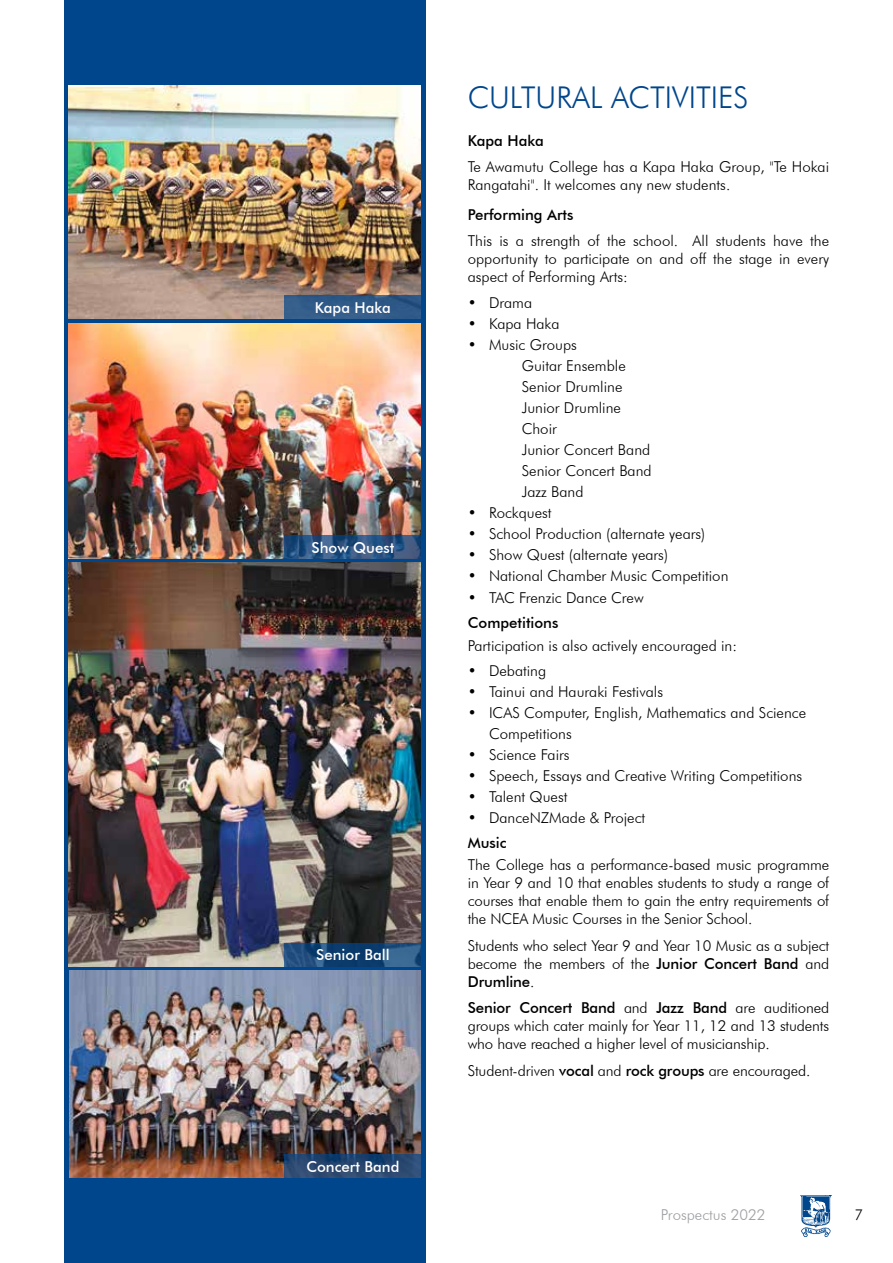
<style>
.page{position:relative;width:893px;height:1263px;background:#fff}
.page>*{position:absolute;margin:0;border:0;box-sizing:border-box;transform-origin:0 0}
.t1{font:300 30px "Futura BT";color:#00468c}
.t2{font:300 15px/18px "Futura BT";color:#000;text-align:justify}
.t3{font:500 15px "Futura BT";color:#000}
.t4{font:500 15px "Futura BT";color:#fff}
.t5{font:300 15px "Futura BT";color:#9d9fa2}
.s1{font-weight:500}
</style>
<div class="page">
<img style="left:800px;top:1195px;width:31px;height:41px">
<div style="left:64px;top:0;width:361px;height:1263px;background:#00468c"></div>
<img style="left:68px;top:563px;width:353px;height:403px">
<img style="left:69px;top:971px;width:352px;height:207px">
<img style="left:68px;top:323px;width:353px;height:235px">
<img style="left:68px;top:85px;width:353px;height:234px">
<svg style="left:285px;top:1154px;width:136px;height:24px;background:#284770"></svg>
<svg style="left:285px;top:943px;width:136px;height:23px;background:#1b4a79"></svg>
<svg style="left:285px;top:535px;width:136px;height:23px;background:#2b5280"></svg>
<div style="left:285px;top:296px;width:136px;height:23px;background:#305a88"></div>
<p class="t4" style="left:315px;top:298px;width:78px">Kapa Haka</p>
<p class="t4" style="left:312px;top:538px;width:84px">Show Quest</p>
<p class="t4" style="left:316px;top:946px;width:75px">Senior Ball</p>
<p class="t4" style="left:306px;top:1157px;width:95px">Concert Band</p>
<h1 class="t1" style="left:468px;top:79px;width:282px">CULTURAL ACTIVITIES</h1>
<p class="t3" style="left:468px;top:131px;width:78px">Kapa Haka</p>
<p class="t2" style="left:468px;top:158px;width:363px">Te Awamutu College has a Kapa Haka Group, "Te Hokai<br>Rangatahi". It welcomes any new students.</p>
<p class="t3" style="left:468px;top:205px;width:107px">Performing Arts</p>
<p class="t2" style="left:468px;top:232px;width:363px">This is a strength of the school. All students have the opportunity to participate on and off the stage in every aspect of Performing Arts:</p>
<p class="t2" style="left:468px;top:293px;width:66px">• Drama</p>
<p class="t2" style="left:468px;top:314px;width:93px">• Kapa Haka</p>
<p class="t2" style="left:522px;top:334px;width:131px;line-height:21px;text-align:left;text-indent:-54px">• Music Groups<br>Guitar Ensemble<br>Senior Drumline<br>Junior Drumline<br>Choir<br>Junior Concert Band<br>Senior Concert Band<br>Jazz Band</p>
<p class="t2" style="left:468px;top:503px;width:85px">• Rockquest</p>
<p class="t2" style="left:468px;top:524px;width:239px">• School Production (alternate years)</p>
<p class="t2" style="left:468px;top:545px;width:202px">• Show Quest (alternate years)</p>
<p class="t2" style="left:468px;top:566px;width:262px">• National Chamber Music Competition</p>
<p class="t2" style="left:468px;top:589px;width:177px">• TAC Frenzic Dance Crew</p>
<p class="t3" style="left:468px;top:614px;width:92px">Competitions</p>
<p class="t2" style="left:468px;top:636px;width:271px">Participation is also actively encouraged in:</p>
<p class="t2" style="left:468px;top:661px;width:80px">• Debating</p>
<p class="t2" style="left:468px;top:682px;width:197px">• Tainui and Hauraki Festivals</p>
<p class="t2" style="left:489px;top:702px;width:319px;line-height:21px;text-indent:-21px">• ICAS Computer, English, Mathematics and Science<br>Competitions</p>
<p class="t2" style="left:468px;top:745px;width:103px">• Science Fairs</p>
<p class="t2" style="left:468px;top:766px;width:336px">• Speech, Essays and Creative Writing Competitions</p>
<p class="t2" style="left:468px;top:787px;width:101px">• Talent Quest</p>
<p class="t2" style="left:468px;top:808px;width:179px">• DanceNZMade &amp; Project</p>
<p class="t3" style="left:468px;top:834px;width:40px">Music</p>
<p class="t2" style="left:468px;top:856px;width:363px">The College has a performance-based music programme in Year 9 and 10 that enables students to study a range of courses that enable them to gain the entry requirements of the NCEA Music Courses in the Senior School.</p>
<p class="t2" style="left:468px;top:936px;width:363px">Students who select Year 9 and Year 10 Music as a subject become the members of the <span class="s1">Junior Concert Band</span> and <span class="s1">Drumline</span>.</p>
<p class="t2" style="left:468px;top:999px;width:363px"><span class="s1">Senior Concert Band</span> and <span class="s1">Jazz Band</span> are auditioned groups which cater mainly for Year 11, 12 and 13 students who have reached a higher level of musicianship.</p>
<p class="t2" style="left:468px;top:1061px;width:344px">Student-driven <span class="s1">vocal</span> and <span class="s1">rock groups</span> are encouraged.</p>
<p class="t5" style="left:661px;top:1206px;width:106px">Prospectus 2022</p>
<p class="t2" style="left:855px;top:1206px;width:10px">7</p>
</div>
